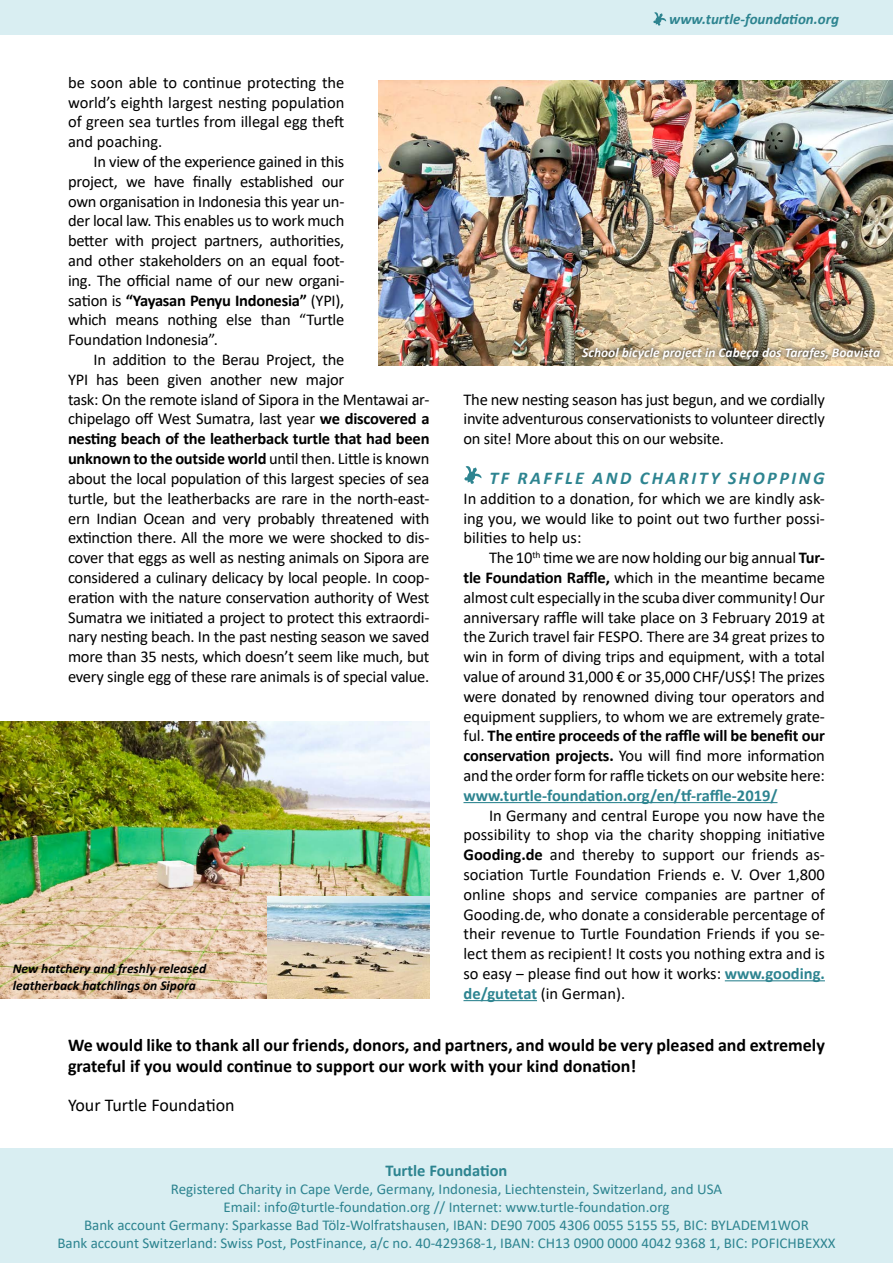
<style>
.page{position:relative;width:893px;height:1263px;background:#fff}
.page>*{position:absolute;margin:0;border:0;box-sizing:border-box;transform-origin:0 0}
.Gruß{font:700 18px/21.6px "Calibri";color:#000}
.Absatzüberschrift{font:italic 700 18px "Calibri";letter-spacing:.14em;color:#2d8490}
.Gruß-2{font:18px "Calibri";color:#000}
.Haupttext{font:16.5px/19.8px "Calibri";letter-spacing:-.015em;color:#000;text-align:justify}
.Haupttext_1__Absatz{font:16.5px/19.8px "Calibri";color:#000;text-align:justify}
.Fußtext{font:700 16.5px "Calibri";color:#2d8490}
.Fußtext-2{font:15px "Calibri";color:#2d8490}
._2__Seite_Header{font:italic 700 15px "Calibri";color:#2d8490}
.Bildtext_im_Bild_sch{font:italic 700 13.5px/16.2px "Calibri";color:#000}
.Bildtext_im_Bild_wei{font:italic 700 13.5px "Calibri";color:#fff}
.s1{font-weight:700}
.s2{font-weight:700;color:#2d8490}
</style>
<div class="page">
<hr style="left:463px;top:802px;width:314px;height:1px;background:#2d8490">
<hr style="left:725px;top:980px;width:100px;height:1px;background:#2d8490">
<hr style="left:463px;top:1000px;width:74px;height:1px;background:#2d8490">
<svg style="left:464px;top:466px;width:17px;height:18px"></svg>
<div style="left:0;top:0;width:893px;height:34px;background:#d9eef2"></div>
<svg style="left:653px;top:12px;width:13px;height:14px"></svg>
<div style="left:0;top:1148px;width:893px;height:115px;background:#d9eef2"></div>
<img style="left:0;top:722px;width:429px;height:276px">
<img style="left:378px;top:81px;width:515px;height:284px">
<img style="left:268px;top:896px;width:161px;height:102px">
<div style="left:578px;top:343px;width:306px;height:20px;background:#000;opacity:.9"></div>
<p class="Haupttext_1__Absatz" style="left:68px;top:72px;width:278px">be soon able to continue protecting the world’s eighth largest nesting population of green sea turtles from illegal egg theft and poaching.</p>
<p class="Haupttext" style="left:68px;top:151px;width:278px;text-indent:26px">In view of the experience gained in this project, we have finally established our own organisation in Indonesia this year un&shy;der local law. This enables us to work much better with project partners, authorities, and other stakeholders on an equal foot&shy;ing. The official name of our new organi&shy;sation is <span class="s1">“Yayasan Penyu Indonesia”</span> (YPI), which means nothing else than “Turtle Foundation Indonesia”.</p>
<p class="Haupttext" style="left:68px;top:349px;width:363px;text-align:left;text-indent:26px">In addition to the Berau Project, the<br>YPI has been given another new major<br>task: On the remote island of Sipora in the Mentawai ar&shy;chipelago off West Sumatra, last year <span class="s1">we discovered a nesting beach of the leatherback turtle that had been unknown to the outside world</span> until then. Little is known about the local population of this largest species of sea turtle, but the leatherbacks are rare in the north-east&shy;ern Indian Ocean and very probably threatened with extinction there. All the more we were shocked to dis&shy;cover that eggs as well as nesting animals on Sipora are considered a culinary delicacy by local people. In coop&shy;eration with the nature conservation authority of West Sumatra we initiated a project to protect this extraordi&shy;nary nesting beach. In the past nesting season we saved more than 35 nests, which doesn’t seem like much, but every single egg of these rare animals is of special value.</p>
<p class="Bildtext_im_Bild_sch" style="left:13px;top:960px;width:195px">New hatchery and freshly released leatherback hatchlings on Sipora</p>
<p class="_2__Seite_Header" style="left:669px;top:9px;width:171px">www.turtle-foundation.org</p>
<p class="Bildtext_im_Bild_wei" style="left:582px;top:343px;width:299px">School bicycle project in Cabeça dos Tarafes, Boavista</p>
<p class="Haupttext" style="left:463px;top:389px;width:363px">The new nesting season has just begun, and we cordially invite adventurous conservationists to volunteer directly on site! More about this on our website.</p>
<p class="Absatzüberschrift" style="left:489px;top:465px;width:337px">TF RAFFLE AND CHARITY SHOPPING</p>
<p class="Haupttext_1__Absatz" style="left:463px;top:488px;width:363px">In addition to a donation, for which we are kindly ask&shy;ing you, we would like to point out two further possi&shy;bilities to help us:</p>
<p class="Haupttext" style="left:463px;top:547px;width:363px;text-indent:26px">The 10<sup>th</sup> time we are now holding our big annual <span class="s1">Tur&shy;tle Foundation Raffle,</span> which in the meantime became almost cult especially in the scuba diver community! Our anniversary raffle will take place on 3 February 2019 at the Zurich travel fair FESPO. There are 34 great prizes to win in form of diving trips and equipment, with a total value of around 31,000 € or 35,000 CHF/US$! The prizes were donated by renowned diving tour operators and equipment suppliers, to whom we are extremely grate&shy;ful. <span class="s1">The entire proceeds of the raffle will be benefit our conservation projects.</span> You will find more information and the order form for raffle tickets on our website here: <span class="s2">www.turtle-foundation.org/en/tf-raffle-2019/</span></p>
<p class="Haupttext" style="left:463px;top:805px;width:363px;text-indent:26px">In Germany and central Europe you now have the possibility to shop via the charity shopping initiative <span class="s1">Gooding.de</span> and thereby to support our friends as&shy;sociation Turtle Foundation Friends e. V. Over 1,800 online shops and service companies are partner of Gooding.de, who donate a considerable percentage of their revenue to Turtle Foundation Friends if you se&shy;lect them as recipient! It costs you nothing extra and is so easy ‒ please find out how it works: <span class="s2">www.gooding. de/gutetat</span> (in German).</p>
<p class="Gruß" style="left:68px;top:1033px;width:758px">We would like to thank all our friends, donors, and partners, and would be very pleased and extremely grateful if you would continue to support our work with your kind donation!</p>
<p class="Gruß-2" style="left:68px;top:1092px;width:168px">Your Turtle Foundation</p>
<p class="Fußtext" style="left:385px;top:1158px;width:124px">Turtle Foundation</p>
<p class="Fußtext-2" style="left:171px;top:1178px;width:553px">Registered Charity in Cape Verde, Germany, Indonesia, Liechtenstein, Switzerland, and USA</p>
<p class="Fußtext-2" style="left:223px;top:1196px;width:448px">Email: info@turtle-foundation.org // Internet: www.turtle-foundation.org</p>
<p class="Fußtext-2" style="left:84px;top:1214px;width:726px">Bank account Germany: Sparkasse Bad Tölz-Wolfratshausen, IBAN: DE90 7005 4306 0055 5155 55, BIC: BYLADEM1WOR</p>
<p class="Fußtext-2" style="left:57px;top:1232px;width:780px">Bank account Switzerland: Swiss Post, PostFinance, a/c no. 40-429368-1, IBAN: CH13 0900 0000 4042 9368 1, BIC: POFICHBEXXX</p>
</div>
